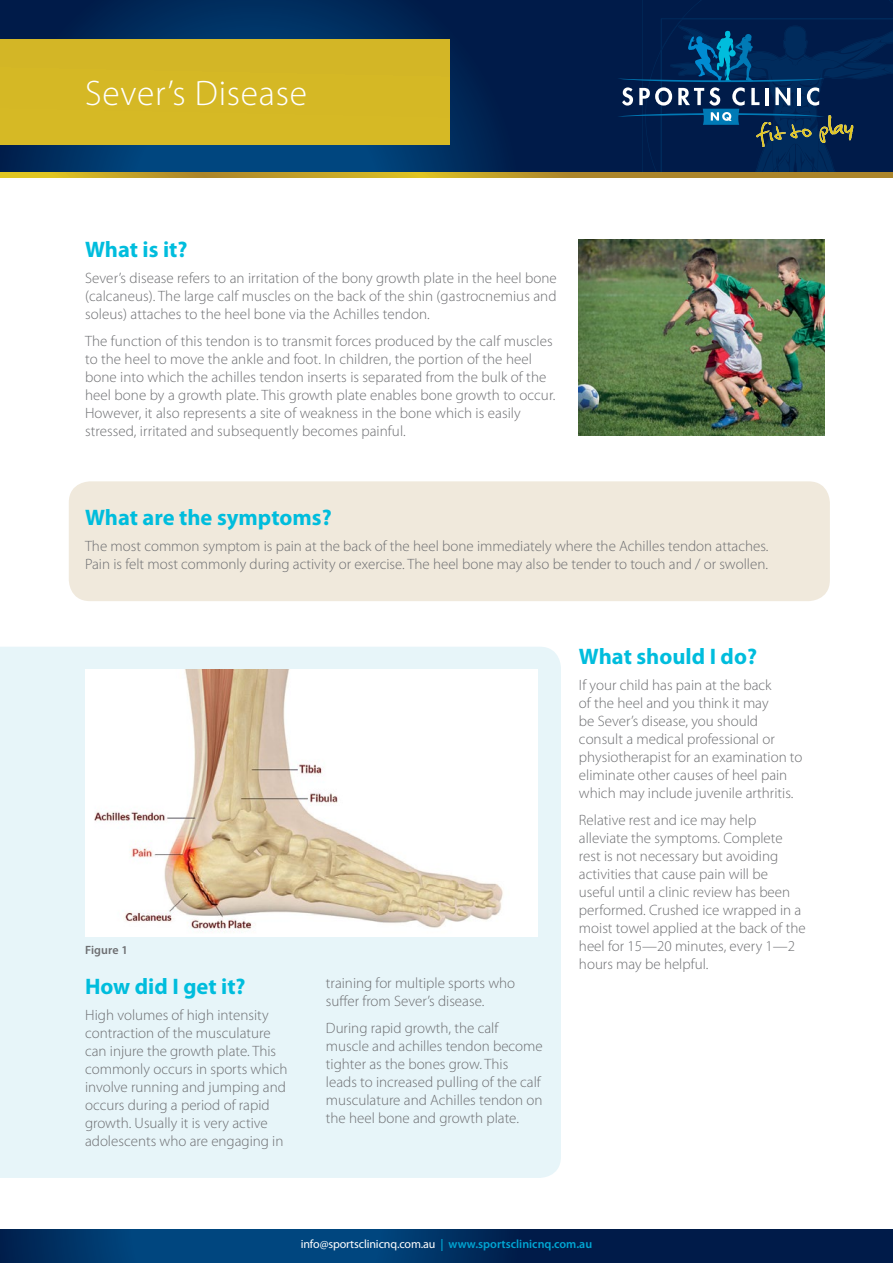
<style>
.page{position:relative;width:893px;height:1263px;background:#fff}
.page>*{position:absolute;margin:0;border:0;box-sizing:border-box;transform-origin:0 0}
.Flyer_heading{font:300 35.55px "Myriad Pro";letter-spacing:.02em;color:#fff}
.Heading{font:700 22.5px "Myriad Pro";color:#00bddd}
.Body_copy{font:300 15px/18px "Myriad Pro";color:#6d6e71}
.t1{font:12px "Myriad Pro";letter-spacing:-.01em;color:#fff}
.SCNQ_body_copy{font:600 12px "Myriad Pro";letter-spacing:.01em;color:#6d6e71}
.s1{font-weight:600;color:#00a5d2}
</style>
<div class="page">
<div style="left:69px;top:481px;width:761px;height:120px;background:#f0e9dc;border-radius:21px"></div>
<svg style="left:0;top:0;width:617px;height:173px;background:#032956"></svg>
<div style="left:0;top:40px;width:449px;height:105px;background:#d5b825"></div>
<svg style="left:617px;top:0;width:276px;height:173px;background:#0b2d58"></svg>
<svg style="left:0;top:1229px;width:893px;height:34px;background:#002d60"></svg>
<img style="left:579px;top:240px;width:246px;height:196px">
<div style="left:0;top:647px;width:561px;height:531px;background:#e7f5f9"></div>
<img style="left:85px;top:669px;width:452px;height:268px">
<svg style="left:0;top:173px;width:893px;height:4px;background:#bc9a28"></svg>
<p class="Flyer_heading" style="left:85px;top:72px;width:223px">Sever’s Disease</p>
<p class="Heading" style="left:85px;top:235px;width:104px">What is it?</p>
<p class="Body_copy" style="left:85px;top:269px;width:473px;text-align:justify">Sever’s disease refers to an irritation of the bony growth plate in the heel bone (calcaneus). The large calf muscles on the back of the shin (gastrocnemius and soleus) attaches to the heel bone via the Achilles tendon.</p>
<p class="Body_copy" style="left:85px;top:332px;width:472px">The function of this tendon is to transmit forces produced by the calf muscles to the heel to move the ankle and foot. In children, the portion of the heel bone into which the achilles tendon inserts is separated from the bulk of the heel bone by a growth plate. This growth plate enables bone growth to occur.<br>However, it also represents a site of weakness in the bone which is easily stressed, irritated and subsequently becomes painful.</p>
<p class="Heading" style="left:85px;top:503px;width:248px">What are the symptoms?</p>
<p class="Body_copy" style="left:85px;top:537px;width:685px">The most common symptom is pain at the back of the heel bone immediately where the Achilles tendon attaches.<br>Pain is felt most commonly during activity or exercise. The heel bone may also be tender to touch and / or swollen.</p>
<p class="SCNQ_body_copy" style="left:85px;top:942px;width:44px">Figure 1</p>
<p class="Heading" style="left:85px;top:971px;width:162px">How did I get it?</p>
<p class="Body_copy" style="left:85px;top:1006px;width:204px">High volumes of high intensity contraction of the musculature can injure the growth plate. This commonly occurs in sports which involve running and jumping and occurs during a period of rapid growth. Usually it is very active adolescents who are engaging in</p>
<p class="Body_copy" style="left:326px;top:974px;width:191px">training for multiple sports who suffer from Sever’s disease.</p>
<p class="Body_copy" style="left:326px;top:1018px;width:218px">During rapid growth, the calf muscle and achilles tendon become tighter as the bones grow. This leads to increased pulling of the calf musculature and Achilles tendon on the heel bone and growth plate.</p>
<p class="Heading" style="left:579px;top:641px;width:180px">What should I do?</p>
<p class="Body_copy" style="left:579px;top:676px;width:225px">If your child has pain at the back<br>of the heel and you think it may<br>be Sever’s disease, you should consult a medical professional or physiotherapist for an examination to eliminate other causes of heel pain which may include juvenile arthritis.</p>
<p class="Body_copy" style="left:579px;top:810px;width:228px">Relative rest and ice may help alleviate the symptoms. Complete rest is not necessary but avoiding activities that cause pain will be useful until a clinic review has been performed. Crushed ice wrapped in a moist towel applied at the back of the heel for 15—20 minutes, every 1—2 hours may be helpful.</p>
<p class="t1" style="left:301px;top:1236px;width:293px">info@sportsclinicnq.com.au <span class="s1">| www.sportsclinicnq.com.au</span></p>
</div>
